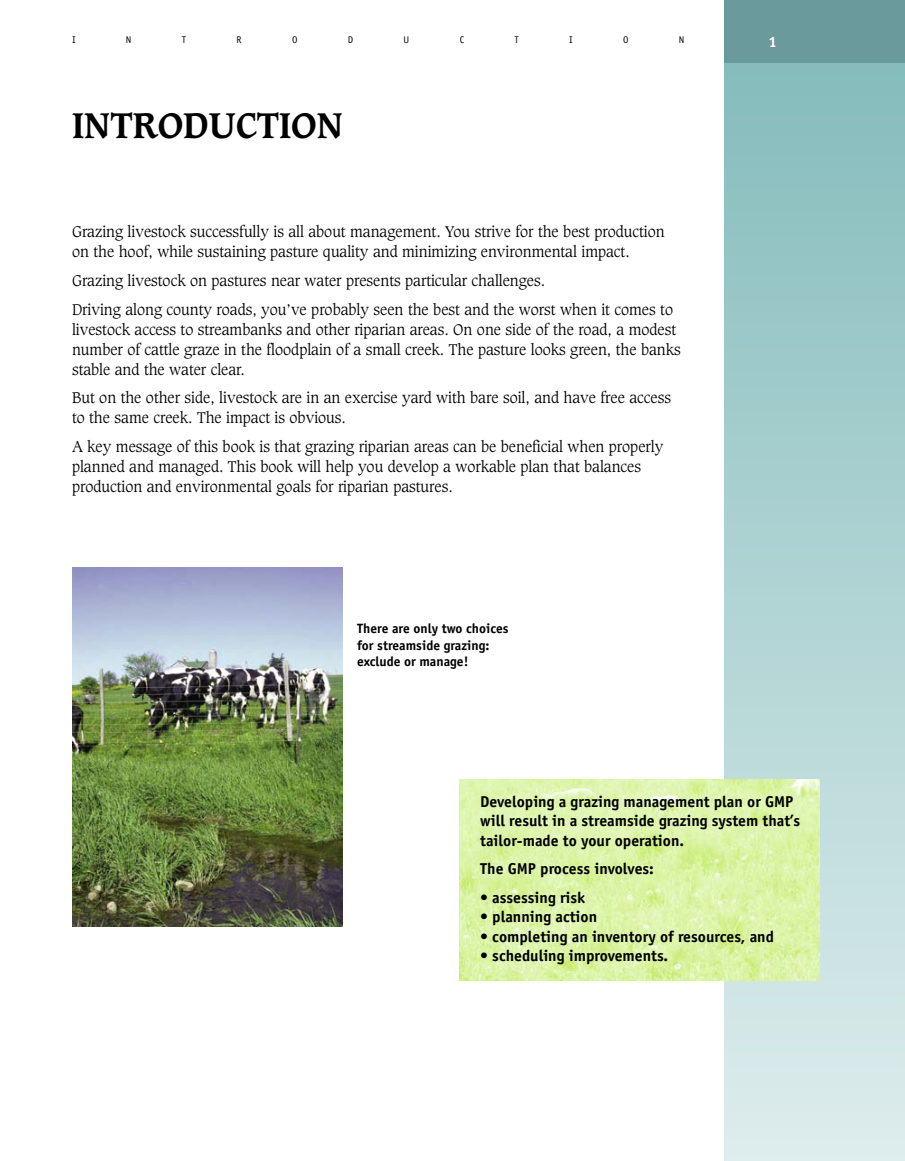
<style>
.page{position:relative;width:905px;height:1161px;background:#fff}
.page>*{position:absolute;margin:0;border:0;box-sizing:border-box;transform-origin:0 0}
.t1{font:700 34.5px "Caxton";color:#000}
.t2{font:700 15.75px/19.5px "Officina Sans";color:#000}
.t3{font:300 15px/19.8px "Caxton";color:#000}
.t4{font:700 15px "Officina Sans";color:#fff}
.t5{font:700 13.5px/16.5px "Officina Sans";color:#000}
.t6{font:9.75px "Officina Sans";color:#000}
</style>
<div class="page">
<div style="left:724px;top:63px;width:180px;height:1098px;background:linear-gradient(to bottom,#85bcbc,#deeded)"></div>
<img style="left:72px;top:567px;width:270px;height:360px">
<img style="left:459px;top:780px;width:360px;height:201px">
<div style="left:724px;top:0;width:180px;height:63px;background:#6b9a9c"></div>
<p class="t6" style="left:72px;top:36px;width:5px">I</p>
<p class="t6" style="left:126px;top:36px;width:7px">N</p>
<p class="t6" style="left:182px;top:36px;width:6px">T</p>
<p class="t6" style="left:236px;top:36px;width:7px">R</p>
<p class="t6" style="left:292px;top:36px;width:7px">O</p>
<p class="t6" style="left:348px;top:36px;width:7px">D</p>
<p class="t6" style="left:403px;top:36px;width:7px">U</p>
<p class="t6" style="left:459px;top:36px;width:6px">C</p>
<p class="t6" style="left:514px;top:36px;width:6px">T</p>
<p class="t6" style="left:569px;top:36px;width:5px">I</p>
<p class="t6" style="left:623px;top:36px;width:7px">O</p>
<p class="t6" style="left:678px;top:36px;width:7px">N</p>
<h1 class="t1" style="left:72px;top:110px;width:272px">INTRODUCTION</h1>
<p class="t3" style="left:72px;top:223px;width:594px">Grazing livestock successfully is all about management. You strive for the best production on the hoof, while sustaining pasture quality and minimizing environmental impact.</p>
<p class="t3" style="left:72px;top:267px;width:602px;line-height:28.8px">Grazing livestock on pastures near water presents particular challenges.<br>Driving along county roads, you’ve probably seen the best and the worst when it comes to</p>
<p class="t3" style="left:72px;top:321px;width:610px">livestock access to streambanks and other riparian areas. On one side of the road, a modest number of cattle graze in the floodplain of a small creek. The pasture looks green, the banks stable and the water clear.</p>
<p class="t3" style="left:72px;top:389px;width:600px">But on the other side, livestock are in an exercise yard with bare soil, and have free access to the same creek. The impact is obvious.</p>
<p class="t3" style="left:72px;top:438px;width:593px">A key message of this book is that grazing riparian areas can be beneficial when properly planned and managed. This book will help you develop a workable plan that balances production and environmental goals for riparian pastures.</p>
<p class="t5" style="left:357px;top:621px;width:153px">There are only two choices for streamside grazing: exclude or manage!</p>
<p class="t4" style="left:768px;top:36px;width:10px">1</p>
<p class="t2" style="left:480px;top:793px;width:321px">Developing a grazing management plan or GMP will result in a streamside grazing system that’s tailor-made to your operation.</p>
<p class="t2" style="left:480px;top:860px;width:175px">The GMP process involves:</p>
<p class="t2" style="left:480px;top:889px;width:107px">• assessing risk</p>
<p class="t2" style="left:480px;top:908px;width:118px">• planning action</p>
<p class="t2" style="left:480px;top:928px;width:295px">• completing an inventory of resources, and</p>
<p class="t2" style="left:480px;top:947px;width:189px">• scheduling improvements.</p>
</div>
